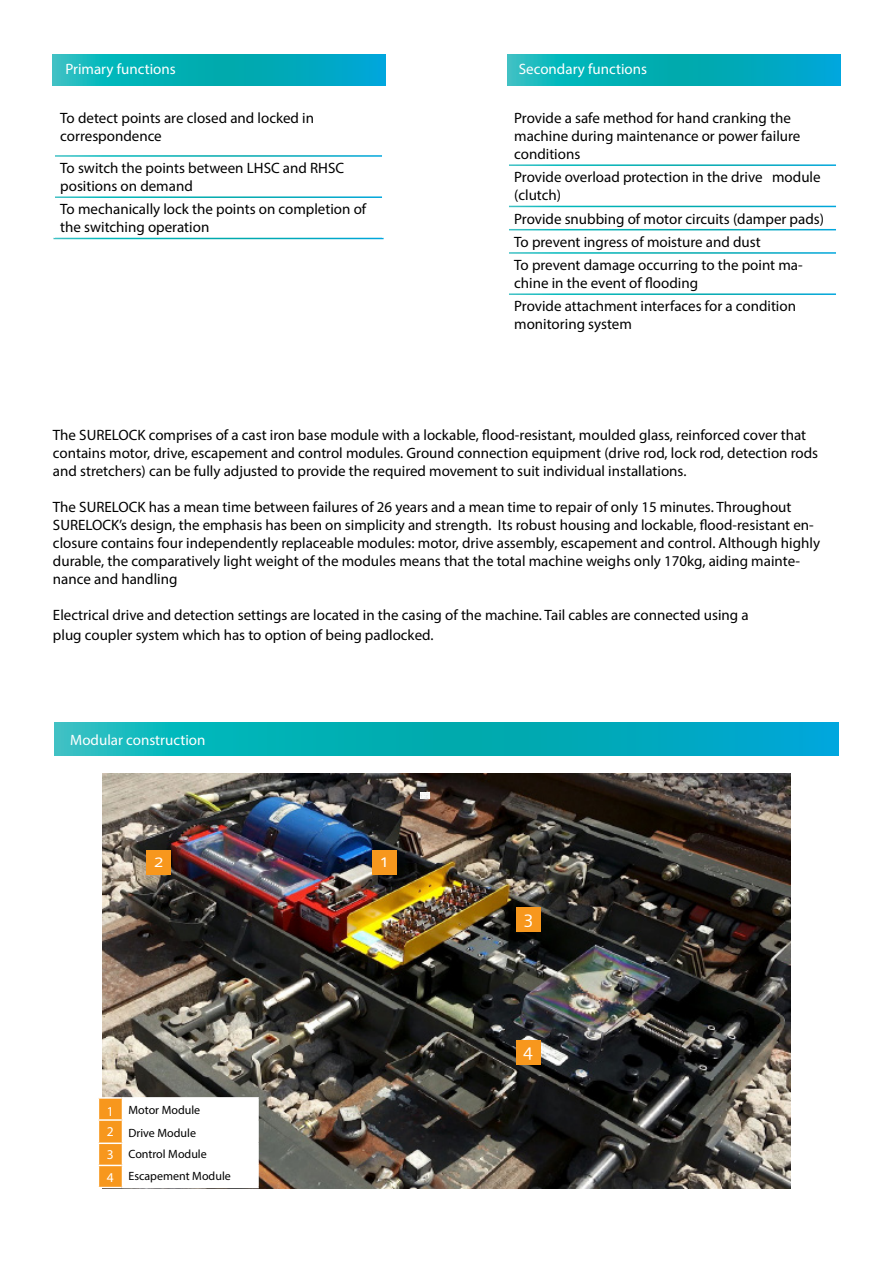
<style>
.page{position:relative;width:893px;height:1263px;background:#fff}
.page>*{position:absolute;margin:0;border:0;box-sizing:border-box;transform-origin:0 0}
.t1{font:18px "Siemens Sans SC";color:#fff}
.t2{font:15px/18px "Myriad Pro";color:#000}
.t3{font:15px "Myriad Pro";color:#fff}
.t4{font:13.5px "Myriad Pro";color:#fff}
.t5{font:12px "Myriad Pro";color:#000}
</style>
<div class="page">
<img style="left:102px;top:774px;width:689px;height:414px">
<svg style="left:507px;top:54px;width:333px;height:32px;background:#05aebc"></svg>
<svg style="left:421px;top:793px;width:8px;height:5px"></svg>
<div style="left:146px;top:850px;width:25px;height:24px;background:#f7971d"></div>
<hr style="left:98px;top:1097px;width:24px;height:2px;background:#fff">
<hr style="left:122px;top:1097px;width:137px;height:2px;background:#fff">
<hr style="left:257px;top:1099px;width:2px;height:20px;background:#fff">
<hr style="left:122px;top:1119px;width:137px;height:2px;background:#fff">
<hr style="left:257px;top:1121px;width:2px;height:21px;background:#fff">
<hr style="left:122px;top:1142px;width:137px;height:2px;background:#fff">
<hr style="left:257px;top:1144px;width:2px;height:21px;background:#fff">
<hr style="left:122px;top:1165px;width:137px;height:1px;background:#fff">
<svg style="left:98px;top:1098px;width:159px;height:90px"></svg>
<hr style="left:257px;top:1166px;width:2px;height:21px;background:#fff">
<hr style="left:122px;top:1187px;width:137px;height:1px;background:#fff">
<div style="left:372px;top:850px;width:25px;height:24px;background:#f7971d"></div>
<div style="left:516px;top:907px;width:25px;height:24px;background:#f7971d"></div>
<div style="left:516px;top:1040px;width:25px;height:24px;background:#f7971d"></div>
<svg style="left:53px;top:54px;width:333px;height:32px;background:#05aebc"></svg>
<svg style="left:509px;top:205px;width:327px;height:26px"></svg>
<hr style="left:509px;top:206px;width:327px;height:1px;background:#fff">
<hr style="left:509px;top:229px;width:327px;height:1px;background:#fff">
<svg style="left:54px;top:723px;width:785px;height:32px;background:#05aebc"></svg>
<svg style="left:55px;top:237px;width:327px;height:1px"></svg>
<p class="t3" style="left:65px;top:59px;width:112px">Primary functions</p>
<p class="t2" style="left:60px;top:109px;width:255px">To detect points are closed and locked in</p>
<p class="t2" style="left:60px;top:127px;width:103px">correspondence</p>
<p class="t2" style="left:60px;top:159px;width:285px">To switch the points between LHSC and RHSC positions on demand</p>
<p class="t2" style="left:60px;top:200px;width:308px">To mechanically lock the points on completion of the switching operation</p>
<p class="t3" style="left:519px;top:59px;width:130px">Secondary functions</p>
<p class="t2" style="left:514px;top:109px;width:288px">Provide a safe method for hand cranking the machine during maintenance or power failure conditions</p>
<p class="t2" style="left:514px;top:168px;width:308px">Provide overload protection in the drive module (clutch)</p>
<p class="t2" style="left:514px;top:209px;width:311px">Provide snubbing of motor circuits (damper pads)</p>
<p class="t2" style="left:514px;top:233px;width:248px">To prevent ingress of moisture and dust</p>
<p class="t2" style="left:514px;top:256px;width:290px">To prevent damage occurring to the point ma&shy;chine in the event of flooding</p>
<p class="t2" style="left:514px;top:297px;width:283px">Provide attachment interfaces for a condition monitoring system</p>
<p class="t2" style="left:53px;top:426px;width:755px">The SURELOCK comprises of a cast iron base module with a lockable, flood-resistant, moulded glass, reinforced cover that</p>
<p class="t2" style="left:53px;top:444px;width:767px">contains motor, drive, escapement and control modules. Ground connection equipment (drive rod, lock rod, detection rods and stretchers) can be fully adjusted to provide the required movement to suit individual installations.</p>
<p class="t2" style="left:53px;top:498px;width:769px">The SURELOCK has a mean time between failures of 26 years and a mean time to repair of only 15 minutes. Throughout SURELOCK’s design, the emphasis has been on simplicity and strength. Its robust housing and lockable, flood-resistant en&shy;closure contains four independently replaceable modules: motor, drive assembly, escapement and control. Although highly durable, the comparatively light weight of the modules means that the total machine weighs only 170kg, aiding mainte&shy;nance and handling</p>
<p class="t2" style="left:53px;top:606px;width:697px">Electrical drive and detection settings are located in the casing of the machine. Tail cables are connected using a</p>
<p class="t2" style="left:53px;top:625px;width:382px">plug coupler system which has to option of being padlocked.</p>
<p class="t3" style="left:70px;top:730px;width:137px">Modular construction</p>
<p class="t1" style="left:154px;top:851px;width:11px">2</p>
<p class="t4" style="left:107px;top:1103px;width:8px">1</p>
<p class="t5" style="left:128px;top:1103px;width:73px">Motor Module</p>
<p class="t4" style="left:107px;top:1123px;width:8px">2</p>
<p class="t5" style="left:128px;top:1125px;width:69px">Drive Module</p>
<p class="t4" style="left:107px;top:1146px;width:8px">3</p>
<p class="t5" style="left:128px;top:1147px;width:80px">Control Module</p>
<p class="t4" style="left:107px;top:1169px;width:8px">4</p>
<p class="t5" style="left:128px;top:1169px;width:104px">Escapement Module</p>
<p class="t1" style="left:381px;top:851px;width:9px">1</p>
<p class="t1" style="left:524px;top:907px;width:11px">3</p>
<p class="t1" style="left:523px;top:1041px;width:12px">4</p>
</div>
